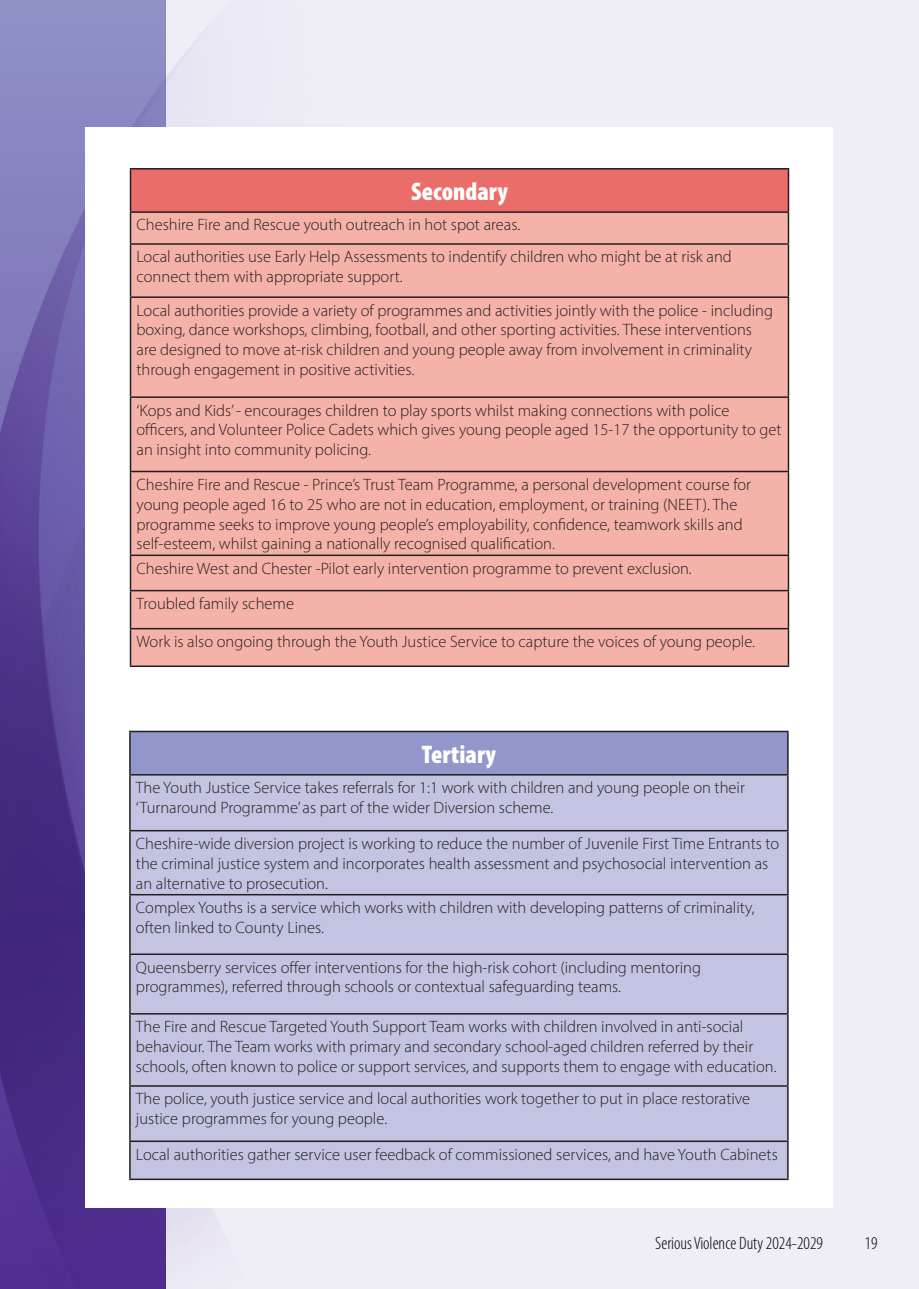
<style>
.page{position:relative;width:919px;height:1289px;background:#fff}
.page>*{position:absolute;margin:0;border:0;box-sizing:border-box;transform-origin:0 0}
.t1{font:25.5px "Myriad Variable Concept";color:#fff}
.t2{font:300 condensed 18px "Myriad Pro";color:#000}
.t3{font:16.5px/19.8px "Myriad Variable Concept";color:#231f20}
.t4{font:300 16.5px "Myriad Pro";color:#231f20}
</style>
<div class="page">
<div style="left:478px;top:0;width:440px;height:1288px;background:#efeef6"></div>
<img style="left:0;top:0;width:478px;height:1288px">
<div style="left:85px;top:127px;width:747px;height:1080px;background:#fff"></div>
<div style="left:130px;top:731px;width:657px;height:43px;background:#9396ca"></div>
<div style="left:131px;top:775px;width:656px;height:403px;background:#c2c4e2"></div>
<hr style="left:129px;top:730px;width:659px;height:2px;background:#231f20">
<hr style="left:129px;top:732px;width:2px;height:42px;background:#231f20">
<hr style="left:787px;top:732px;width:1px;height:42px;background:#231f20">
<hr style="left:129px;top:774px;width:659px;height:1px;background:#231f20">
<hr style="left:129px;top:775px;width:2px;height:55px;background:#231f20">
<hr style="left:787px;top:775px;width:1px;height:55px;background:#231f20">
<hr style="left:129px;top:830px;width:659px;height:1px;background:#231f20">
<hr style="left:129px;top:831px;width:2px;height:63px;background:#231f20">
<hr style="left:787px;top:831px;width:1px;height:63px;background:#231f20">
<hr style="left:129px;top:894px;width:659px;height:1px;background:#231f20">
<hr style="left:129px;top:895px;width:2px;height:58px;background:#231f20">
<hr style="left:787px;top:895px;width:1px;height:58px;background:#231f20">
<hr style="left:129px;top:953px;width:659px;height:2px;background:#231f20">
<hr style="left:129px;top:955px;width:2px;height:58px;background:#231f20">
<hr style="left:787px;top:955px;width:1px;height:58px;background:#231f20">
<hr style="left:129px;top:1013px;width:659px;height:1px;background:#231f20">
<hr style="left:129px;top:1014px;width:2px;height:71px;background:#231f20">
<hr style="left:787px;top:1014px;width:1px;height:71px;background:#231f20">
<hr style="left:129px;top:1085px;width:659px;height:1px;background:#231f20">
<hr style="left:129px;top:1086px;width:2px;height:54px;background:#231f20">
<hr style="left:787px;top:1086px;width:1px;height:54px;background:#231f20">
<hr style="left:129px;top:1140px;width:659px;height:1px;background:#231f20">
<hr style="left:129px;top:1141px;width:2px;height:37px;background:#231f20">
<hr style="left:787px;top:1141px;width:1px;height:37px;background:#231f20">
<hr style="left:129px;top:1178px;width:659px;height:2px;background:#231f20">
<div style="left:130px;top:169px;width:658px;height:43px;background:#eb6d69"></div>
<div style="left:131px;top:213px;width:656px;height:452px;background:#f5b2a8"></div>
<hr style="left:130px;top:168px;width:659px;height:1px;background:#231f20">
<hr style="left:130px;top:169px;width:1px;height:42px;background:#231f20">
<hr style="left:787px;top:169px;width:2px;height:42px;background:#231f20">
<hr style="left:130px;top:211px;width:659px;height:2px;background:#231f20">
<hr style="left:130px;top:213px;width:1px;height:30px;background:#231f20">
<hr style="left:787px;top:213px;width:2px;height:30px;background:#231f20">
<hr style="left:130px;top:243px;width:659px;height:2px;background:#231f20">
<hr style="left:130px;top:245px;width:1px;height:51px;background:#231f20">
<hr style="left:787px;top:245px;width:2px;height:51px;background:#231f20">
<hr style="left:130px;top:296px;width:659px;height:2px;background:#231f20">
<hr style="left:130px;top:298px;width:1px;height:98px;background:#231f20">
<hr style="left:787px;top:298px;width:2px;height:98px;background:#231f20">
<hr style="left:130px;top:396px;width:659px;height:2px;background:#231f20">
<hr style="left:130px;top:398px;width:1px;height:73px;background:#231f20">
<hr style="left:787px;top:398px;width:2px;height:73px;background:#231f20">
<hr style="left:130px;top:471px;width:659px;height:1px;background:#231f20">
<hr style="left:130px;top:472px;width:1px;height:82px;background:#231f20">
<hr style="left:787px;top:472px;width:2px;height:82px;background:#231f20">
<hr style="left:130px;top:554px;width:659px;height:2px;background:#231f20">
<hr style="left:130px;top:556px;width:1px;height:34px;background:#231f20">
<hr style="left:787px;top:556px;width:2px;height:34px;background:#231f20">
<hr style="left:130px;top:590px;width:659px;height:1px;background:#231f20">
<hr style="left:130px;top:591px;width:1px;height:37px;background:#231f20">
<hr style="left:787px;top:591px;width:2px;height:37px;background:#231f20">
<hr style="left:130px;top:628px;width:659px;height:1px;background:#231f20">
<hr style="left:130px;top:629px;width:1px;height:36px;background:#231f20">
<hr style="left:787px;top:629px;width:2px;height:36px;background:#231f20">
<hr style="left:130px;top:665px;width:659px;height:2px;background:#231f20">
<h1 class="t1" style="left:411px;top:176px;width:98px">Secondary</h1>
<p class="t3" style="left:136px;top:209px;width:597px;line-height:32px">Cheshire Fire and Rescue youth outreach in hot spot areas.<br>Local authorities use Early Help Assessments to indentify children who might be at risk and</p>
<p class="t3" style="left:136px;top:260px;width:638px;line-height:33.3px">connect them with appropriate support.<br>Local authorities provide a variety of programmes and activities jointly with the police - including</p>
<p class="t3" style="left:136px;top:320px;width:617px;text-align:justify">boxing, dance workshops, climbing, football, and other sporting activities. These interventions are designed to move at-risk children and young people away from involvement in criminality through engagement in positive activities.</p>
<p class="t3" style="left:136px;top:400px;width:646px">‘Kops and Kids’ - encourages children to play sports whilst making connections with police officers, and Volunteer Police Cadets which gives young people aged 15-17 the opportunity to get an insight into community policing.</p>
<p class="t3" style="left:136px;top:474px;width:616px">Cheshire Fire and Rescue - Prince’s Trust Team Programme, a personal development course for young people aged 16 to 25 who are not in education, employment, or training (NEET). The programme seeks to improve young people’s employability, confidence, teamwork skills and self-esteem, whilst gaining a nationally recognised qualification.</p>
<p class="t3" style="left:136px;top:550px;width:556px;line-height:35.2px">Cheshire West and Chester -Pilot early intervention programme to prevent exclusion.<br>Troubled family scheme</p>
<p class="t4" style="left:136px;top:631px;width:620px">Work is also ongoing through the Youth Justice Service to capture the voices of young people.</p>
<h1 class="t1" style="left:422px;top:739px;width:76px">Tertiary</h1>
<p class="t3" style="left:136px;top:777px;width:610px">The Youth Justice Service takes referrals for 1:1 work with children and young people on their ‘Turnaround Programme’ as part of the wider Diversion scheme.</p>
<p class="t3" style="left:136px;top:833px;width:645px">Cheshire-wide diversion project is working to reduce the number of Juvenile First Time Entrants to the criminal justice system and incorporates health assessment and psychosocial intervention as an alternative to prosecution.</p>
<p class="t3" style="left:136px;top:897px;width:620px">Complex Youths is a service which works with children with developing patterns of criminality, often linked to County Lines.</p>
<p class="t3" style="left:136px;top:957px;width:566px">Queensberry services offer interventions for the high-risk cohort (including mentoring programmes), referred through schools or contextual safeguarding teams.</p>
<p class="t3" style="left:136px;top:1016px;width:642px">The Fire and Rescue Targeted Youth Support Team works with children involved in anti-social behaviour. The Team works with primary and secondary school-aged children referred by their schools, often known to police or support services, and supports them to engage with education.</p>
<p class="t3" style="left:136px;top:1088px;width:616px">The police, youth justice service and local authorities work together to put in place restorative justice programmes for young people.</p>
<p class="t3" style="left:136px;top:1144px;width:643px">Local authorities gather service user feedback of commissioned services, and have Youth Cabinets</p>
<p class="t2" style="left:655px;top:1232px;width:169px">Serious Violence Duty 2024-2029</p>
<p class="t2" style="left:864px;top:1232px;width:14px">19</p>
</div>
